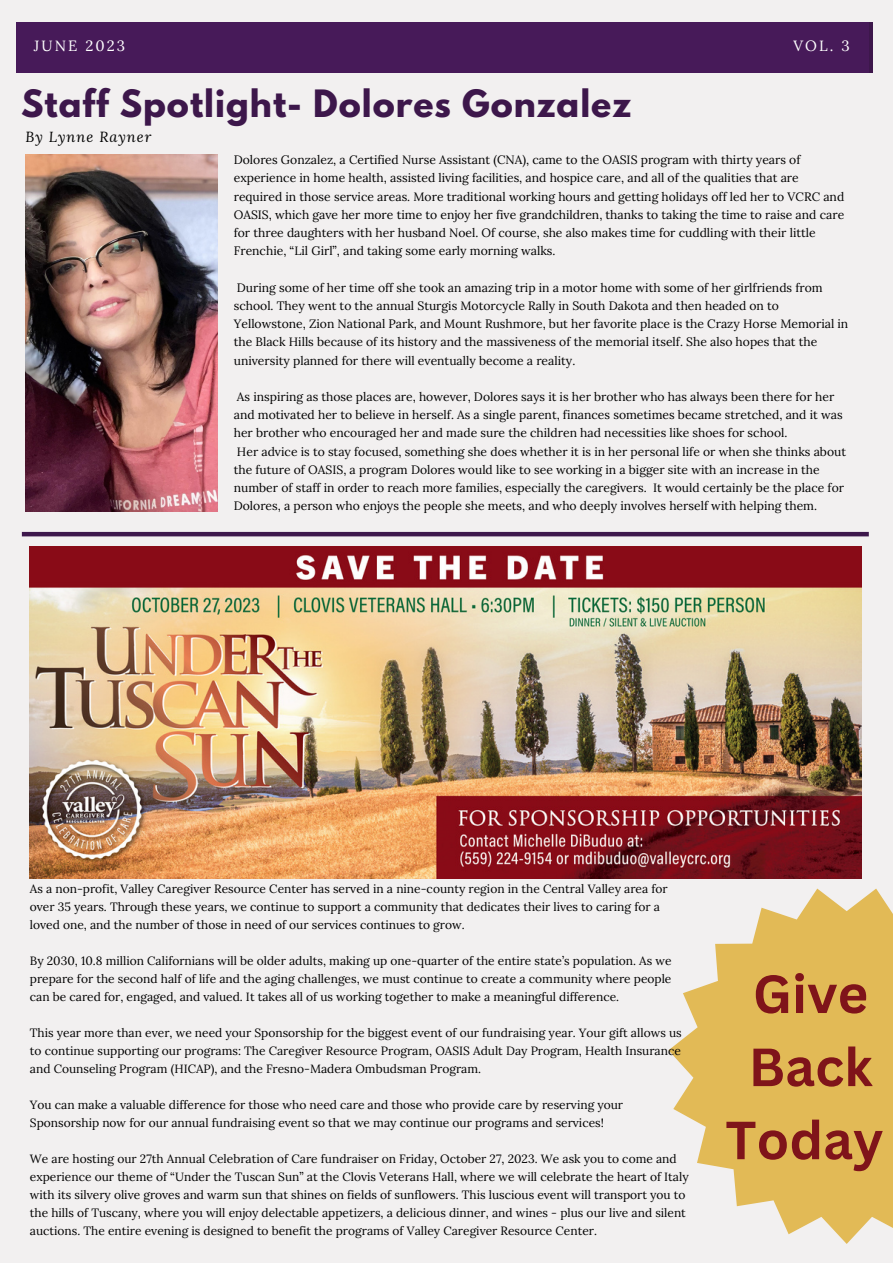
<style>
.page{position:relative;width:893px;height:1264px;background:#fff}
.page>*{position:absolute;margin:0;border:0;box-sizing:border-box;transform-origin:0 0}
.t1{font:700 52.5px/73.1px "Canva Sans";color:#7f141a;text-align:center}
.t2{font:700 33.3px "League Spartan";letter-spacing:.03em;color:#3d174b}
.t3{font:14.85px "Lora";letter-spacing:.14em;color:#fff}
.t4{font:italic 14.55px "Lora";letter-spacing:.07em;color:#000}
.t5{font:12.15px/18.1px "Lora";color:#000}
.t6{font:12px/18px "Lora";color:#000}
</style>
<div class="page">
<div style="left:0;top:0;width:892px;height:1262px;background:#f2f0f0"></div>
<div style="left:17px;top:22px;width:852px;height:50px;background:#471a59"></div>
<img style="left:25px;top:154px;width:193px;height:358px">
<hr style="left:22px;top:532px;width:846px;height:4px;background:#3d174b">
<img style="left:30px;top:546px;width:831px;height:332px">
<svg style="left:668px;top:888px;width:224px;height:355px;fill:#e2ba56"></svg>
<p class="t3" style="left:34px;top:36px;width:93px">JUNE 2023</p>
<p class="t3" style="left:793px;top:37px;width:65px">VVOL.31</p>
<p class="t3" style="left:805px;top:36px;width:30px">OL.</p>
<p class="t2" style="left:21px;top:87px;width:611px">Staff Spotlight- Dolores Gonzalez</p>
<p class="t4" style="left:25px;top:127px;width:127px">By Lynne Rayner</p>
<p class="t5" style="left:234px;top:151px;width:612px">Dolores Gonzalez, a Certified Nurse Assistant (CNA), came to the OASIS program with thirty years of experience in home health, assisted living facilities, and hospice care, and all of the qualities that are required in those service areas. More traditional working hours and getting holidays off led her to VCRC and OASIS, which gave her more time to enjoy her five grandchildren, thanks to taking the time to raise and care for three daughters with her husband Noel. Of course, she also makes time for cuddling with their little Frenchie, “Lil Girl”, and taking some early morning walks.</p>
<p class="t5" style="left:234px;top:278px;width:616px">During some of her time off she took an amazing trip in a motor home with some of her girlfriends from school. They went to the annual Sturgis Motorcycle Rally in South Dakota and then headed on to Yellowstone, Zion National Park, and Mount Rushmore, but her favorite place is the Crazy Horse Memorial in the Black Hills because of its history and the massiveness of the memorial itself. She also hopes that the university planned for there will eventually become a reality.</p>
<p class="t5" style="left:234px;top:387px;width:610px">As inspiring as those places are, however, Dolores says it is her brother who has always been there for her and motivated her to believe in herself. As a single parent, finances sometimes became stretched, and it was her brother who encouraged her and made sure the children had necessities like shoes for school.</p>
<p class="t5" style="left:234px;top:442px;width:613px">Her advice is to stay focused, something she does whether it is in her personal life or when she thinks about the future of OASIS, a program Dolores would like to see working in a bigger site with an increase in the number of staff in order to reach more families, especially the caregivers. It would certainly be the place for Dolores, a person who enjoys the people she meets, and who deeply involves herself with helping them.</p>
<p class="t6" style="left:30px;top:879px;width:639px">As a non-profit, Valley Caregiver Resource Center has served in a nine-county region in the Central Valley area for over 35 years. Through these years, we continue to support a community that dedicates their lives to caring for a loved one, and the number of those in need of our services continues to grow.</p>
<p class="t6" style="left:30px;top:951px;width:643px;text-align:justify">By 2030, 10.8 million Californians will be older adults, making up one-quarter of the entire state’s population. As we prepare for the second half of life and the aging challenges, we must continue to create a community where people can be cared for, engaged, and valued. It takes all of us working together to make a meaningful difference.</p>
<p class="t6" style="left:30px;top:1023px;width:653px;text-align:justify">This year more than ever, we need your Sponsorship for the biggest event of our fundraising year. Your gift allows us to continue supporting our programs: The Caregiver Resource Program, OASIS Adult Day Program, Health Insurance and Counseling Program (HICAP), and the Fresno-Madera Ombudsman Program.</p>
<p class="t6" style="left:30px;top:1095px;width:594px">You can make a valuable difference for those who need care and those who provide care by reserving your<br>Sponsorship now for our annual fundraising event so that we may continue our programs and services!</p>
<p class="t6" style="left:30px;top:1149px;width:660px">We are hosting our 27th Annual Celebration of Care fundraiser on Friday, October 27, 2023. We ask you to come and experience our theme of “Under the Tuscan Sun” at the Clovis Veterans Hall, where we will celebrate the heart of Italy with its silvery olive groves and warm sun that shines on fields of sunflowers. This luscious event will transport you to the hills of Tuscany, where you will enjoy delectable appetizers, a delicious dinner, and wines - plus our live and silent auctions. The entire evening is designed to benefit the programs of Valley Caregiver Resource Center.</p>
<p class="t1" style="left:725px;top:956px;width:159px">Give<br>Back<br>Today</p>
</div>
